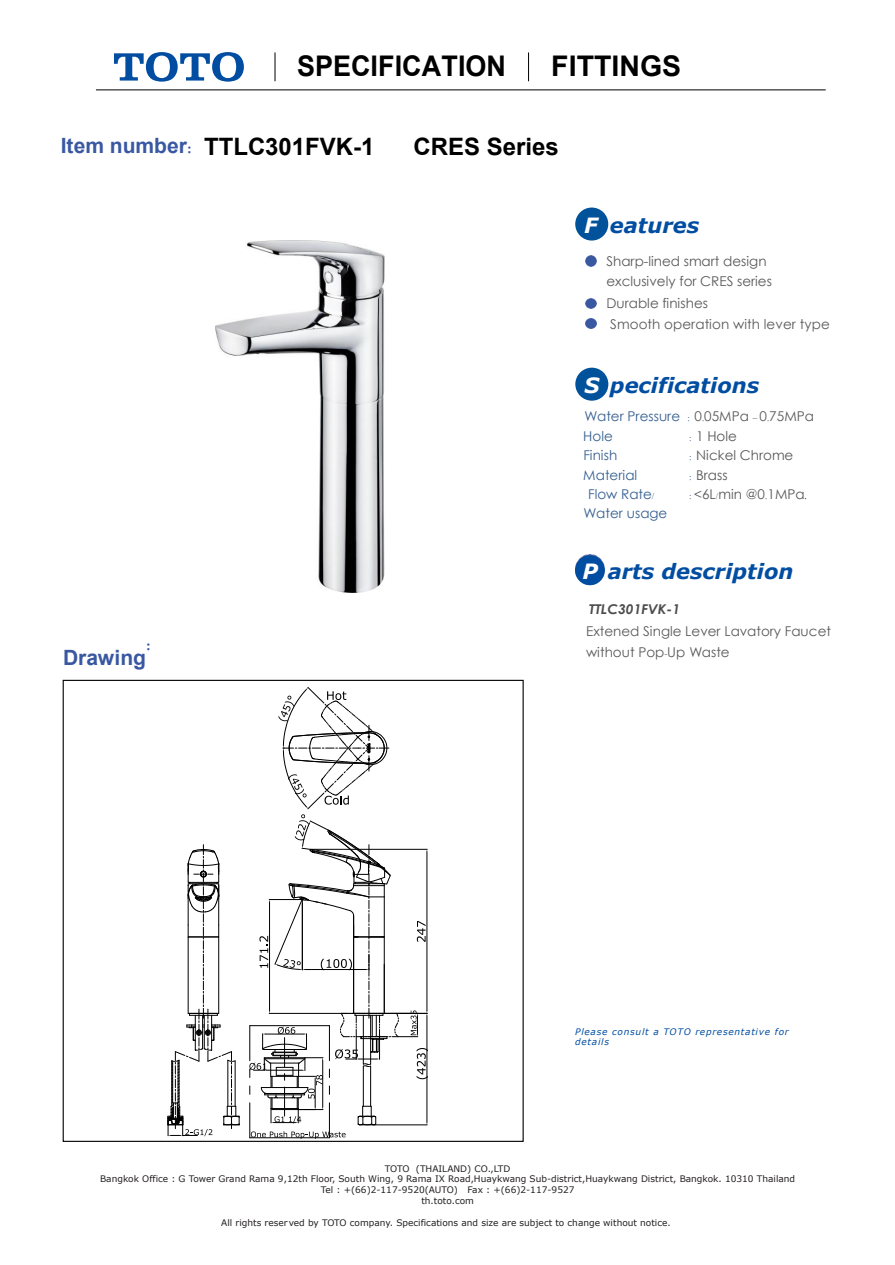
<style>
.page{position:relative;width:895px;height:1265px;background:#fff}
.page>*{position:absolute;margin:0;border:0;box-sizing:border-box;transform-origin:0 0}
.t1{font:700 28.5px "Arial";color:#000;scale:.95 1}
.t2{font:700 28.5px "Arial";color:#000}
.t3{font:700 24px "Arial";color:#000}
.t4{font:italic 700 21px "Verdana";color:#004da1}
.t5{font:700 21px "Arial";color:#3a58a2}
.t6{font:700 21px "Angsana New";color:#3a58a2}
.t7{font:13.5px/21px "Century Gothic";color:#595959}
.t8{font:13.5px/20.2px "Century Gothic";color:#365f91}
.t9{font:italic 700 13.5px "Century Gothic";color:#4d4d4d}
.t10{font:9px/10.8px "Verdana";color:#231f20;text-align:center}
.t11{font:italic 9px/10.8px "Verdana";letter-spacing:.08em;color:#004da1}
.s1{font-size:21px;color:#3a58a2}
.s2{font-family:"Angsana New";font-size:21px;color:#3a58a2}
.s3{color:#fff}
.s4{font-family:"Angsana New"}
.s5{color:#595959}
.s6{font-family:"Angsana New";color:#595959}
.s7{font-family:"Cordia New";color:#595959}
.s8{font-family:"Angsana New";color:#365f91}
.s9{font-family:"Angsana New";color:#000}
</style>
<div class="page">
<svg style="left:528px;top:52px;width:1px;height:29px"></svg>
<hr style="left:329px;top:1102px;width:1px;height:35px;background:#000">
<hr style="left:250px;top:1137px;width:79px;height:1px;background:#000">
<hr style="left:249px;top:1102px;width:1px;height:35px;background:#000">
<svg style="left:251px;top:1131px;width:94px;height:7px"></svg>
<svg style="left:167px;top:844px;width:73px;height:292px"></svg>
<svg style="left:249px;top:687px;width:179px;height:438px"></svg>
<img style="left:215px;top:240px;width:169px;height:352px">
<hr style="left:96px;top:90px;width:729px;height:1px;background:#000">
<svg style="left:274px;top:52px;width:1px;height:29px"></svg>
<svg style="left:585px;top:256px;width:11px;height:10px"></svg>
<svg style="left:585px;top:318px;width:11px;height:11px"></svg>
<svg style="left:585px;top:298px;width:11px;height:11px"></svg>
<div style="left:575px;top:207px;width:33px;height:33px;background:#00529b;border-radius:50%"></div>
<div style="left:575px;top:368px;width:33px;height:33px;background:#00529b;border-radius:50%"></div>
<img style="left:580px;top:555px;width:24px;height:29px">
<div style="left:574px;top:555px;width:30px;height:30px;background:#004da1;border-radius:50%"></div>
<svg style="left:114px;top:52px;width:130px;height:30px"></svg>
<h1 class="t1" style="left:297px;top:45px;width:221px">SPECIFICATION</h1>
<h1 class="t2" style="left:551px;top:45px;width:131px">FITTINGS</h1>
<h2 class="t3" style="left:61px;top:129px;width:315px"><span class="s1">Item number</span><span class="s2">:</span> TTLC301FVK-1</h2>
<h2 class="t3" style="left:413px;top:129px;width:147px">CRES Series</h2>
<h3 class="t6" style="left:146px;top:629px;width:6px">:</h3>
<h3 class="t5" style="left:63px;top:643px;width:84px">Drawing</h3>
<h3 class="t4" style="left:584px;top:210px;width:116px"><span class="s3">F</span> eatures</h3>
<h3 class="t7" style="left:606px;top:250px;width:225px">Sharp-lined smart design exclusively for CRES series<br>Durable finishes<br>Smooth operation with lever type</h3>
<h3 class="t4" style="left:584px;top:370px;width:176px"><span class="s3">S</span> pecifications</h3>
<h3 class="t8" style="left:583px;top:406px;width:232px">Water Pressure <span class="s4">:</span> <span class="s5">0</span><span class="s6">.</span><span class="s5">05MPa</span> <span class="s7">–</span> <span class="s5">0</span><span class="s6">.</span><span class="s5">75MPa<br></span>Hole</h3>
<h3 class="t7" style="left:689px;top:426px;width:49px"><span class="s8">:</span> 1 Hole</h3>
<h3 class="t8" style="left:583px;top:445px;width:35px">Finish</h3>
<h3 class="t7" style="left:689px;top:445px;width:106px"><span class="s8">:</span> Nickel Chrome</h3>
<h3 class="t8" style="left:583px;top:464px;width:55px">Material</h3>
<h3 class="t7" style="left:689px;top:464px;width:40px"><span class="s8">:</span> Brass</h3>
<h3 class="t8" style="left:588px;top:483px;width:68px">Flow Rate<span class="s4">/</span></h3>
<h3 class="t7" style="left:689px;top:483px;width:119px"><span class="s8">:</span> &lt;6L<span class="s4">/</span>min @0<span class="s4">.</span>1MPa<span class="s9">.</span></h3>
<h3 class="t8" style="left:583px;top:503px;width:85px">Water usage</h3>
<h3 class="t4" style="left:582px;top:556px;width:212px"><span class="s3">P</span> arts description</h3>
<h3 class="t9" style="left:589px;top:599px;width:92px">TTLC301FVK-1</h3>
<h3 class="t7" style="left:586px;top:621px;width:246px">Extened Single Lever Lavatory Faucet without Pop<span class="s4">-</span>Up Waste</h3>
<p class="t11" style="left:575px;top:1025px;width:215px">Please consult a TOTO representative for details</p>
<p class="t10" style="left:100px;top:1162px;width:696px">TOTO (THAILAND) CO.,LTD<br>Bangkok Office : G Tower Grand Rama 9,12th Floor, South Wing, 9 Rama IX Road,Huaykwang Sub-district,Huaykwang District, Bangkok. 10310 Thailand Tel : +(66)2-117-9520(AUTO) Fax : +(66)2-117-9527<br>th.toto.com</p>
<p class="t10" style="left:221px;top:1216px;width:451px">All rights reserved by TOTO company. Specifications and size are subject to change without notice.</p>
</div>
